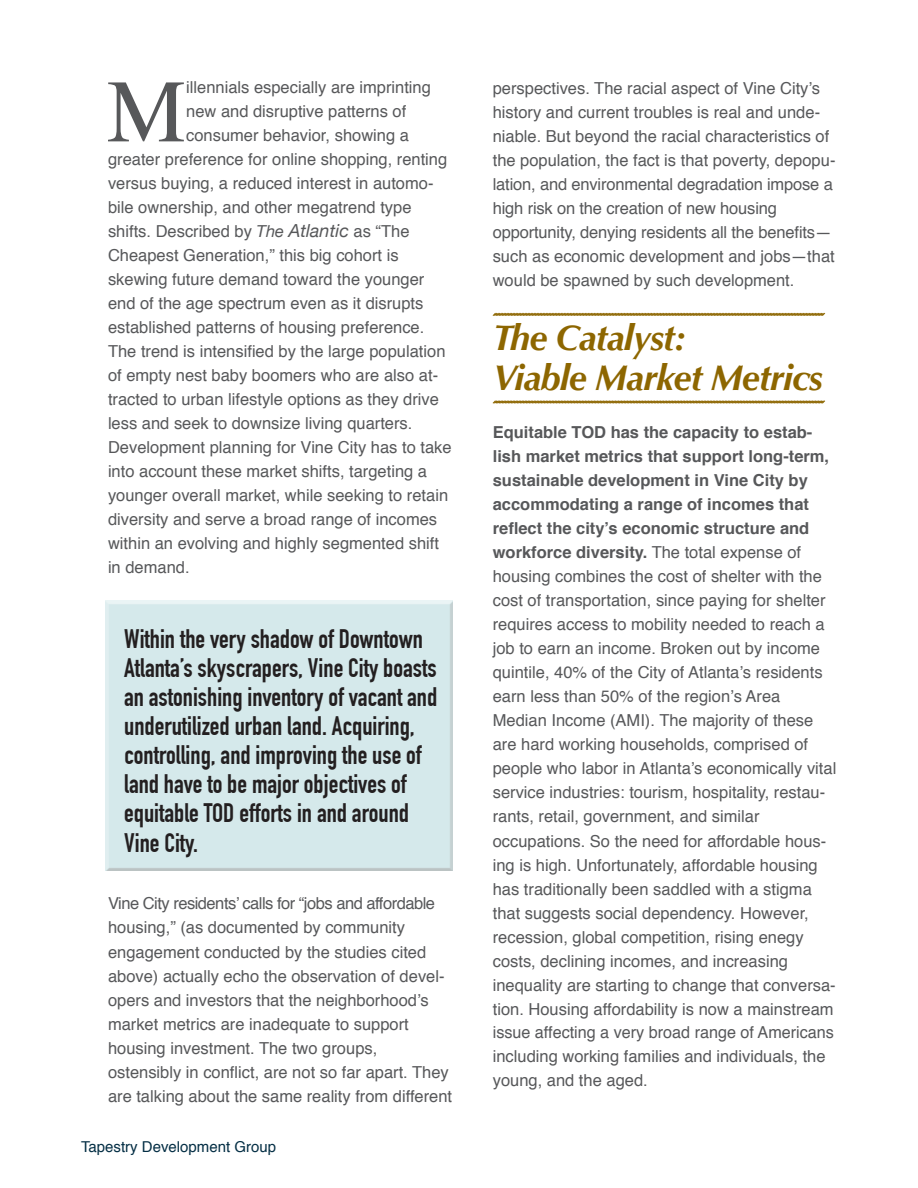
<style>
.page{position:relative;width:918px;height:1188px;background:#fff}
.page>*{position:absolute;margin:0;border:0;box-sizing:border-box;transform-origin:0 0}
.t1{font:89.1px "Times";color:#57585a}
.t2{font:italic 700 36px/40.5px "Optima";letter-spacing:-.025em;color:#8d6600}
.t3{font:700 26.25px/29.1px "DIN Condensed";color:#231f20}
.t4{font:16.5px/24px "Helvetica";color:#57585a}
.t5{font:15px "Helvetica";color:#052f45}
.s1{font-family:"Helvetica Neue";font-style:italic}
.s2{font-family:"Helvetica Neue";font-style:italic;font-size:18px}
.s3{font-weight:700}
</style>
<div class="page">
<div style="left:105px;top:599px;width:349px;height:273px;background:#d5e9eb"></div>
<svg style="left:492px;top:400px;width:334px;height:4px"></svg>
<svg style="left:492px;top:312px;width:334px;height:4px"></svg>
<h1 class="t1" style="left:107px;top:28px;width:81px">M</h1>
<p class="t4" style="left:186px;top:76px;width:246px">illennials especially are imprinting</p>
<p class="t4" style="left:186px;top:100px;width:222px">new and disruptive patterns of</p>
<p class="t4" style="left:186px;top:124px;width:224px">consumer behavior, showing a</p>
<p class="t4" style="left:108px;top:148px;width:341px">greater preference for online shopping, renting</p>
<p class="t4" style="left:108px;top:172px;width:327px">versus buying, a reduced interest in automo-</p>
<p class="t4" style="left:108px;top:196px;width:305px">bile ownership, and other megatrend type</p>
<p class="t4" style="left:108px;top:220px;width:303px">shifts. Described by <span class="s1">The</span> <span class="s2">Atlantic</span> as “The</p>
<p class="t4" style="left:108px;top:244px;width:292px">Cheapest Generation,” this big cohort is</p>
<p class="t4" style="left:108px;top:268px;width:318px">skewing future demand toward the younger</p>
<p class="t4" style="left:108px;top:292px;width:317px">end of the age spectrum even as it disrupts</p>
<p class="t4" style="left:108px;top:316px;width:318px">established patterns of housing preference.</p>
<p class="t4" style="left:108px;top:340px;width:339px">The trend is intensified by the large population</p>
<p class="t4" style="left:108px;top:364px;width:332px">of empty nest baby boomers who are also at-</p>
<p class="t4" style="left:108px;top:388px;width:333px">tracted to urban lifestyle options as they drive</p>
<p class="t4" style="left:108px;top:412px;width:306px">less and seek to downsize living quarters.</p>
<p class="t4" style="left:108px;top:436px;width:345px">Development planning for Vine City has to take</p>
<p class="t4" style="left:108px;top:460px;width:321px">into account these market shifts, targeting a</p>
<p class="t4" style="left:108px;top:484px;width:342px">younger overall market, while seeking to retain</p>
<p class="t4" style="left:108px;top:508px;width:331px">diversity and serve a broad range of incomes</p>
<p class="t4" style="left:108px;top:532px;width:333px">within an evolving and highly segmented shift</p>
<p class="t4" style="left:108px;top:556px;width:83px">in demand.</p>
<p class="t3" style="left:124px;top:624px;width:315px">Within the very shadow of Downtown Atlanta’s skyscrapers, Vine City boasts an astonishing inventory of vacant and underutilized urban land. Acquiring, controlling, and improving the use of land have to be major objectives of equitable TOD efforts in and around Vine City.</p>
<p class="t4" style="left:108px;top:892px;width:346px">Vine City residents’ calls for “jobs and affordable housing,” (as documented by community engagement conducted by the studies cited above) actually echo the observation of devel&shy;opers and investors that the neighborhood’s market metrics are inadequate to support housing investment. The two groups, ostensibly in conflict, are not so far apart. They are talking about the same reality from different</p>
<p class="t5" style="left:81px;top:1135px;width:197px">Tapestry Development Group</p>
<p class="t4" style="left:493px;top:76px;width:344px">perspectives. The racial aspect of Vine City’s history and current troubles is real and unde&shy;niable. But beyond the racial characteristics of the population, the fact is that poverty, depopu&shy;lation, and environmental degradation impose a high risk on the creation of new housing opportunity, denying residents all the benefits— such as economic development and jobs—that would be spawned by such development.</p>
<h2 class="t2" style="left:493px;top:318px;width:332px">The Catalyst:<br>Viable Market Metrics</h2>
<p class="t4" style="left:493px;top:421px;width:345px"><span class="s3">Equitable TOD has the capacity to estab&shy;lish market metrics that support long-term, sustainable development in Vine City by accommodating a range of incomes that reflect the city’s economic structure and workforce diversity.</span> The total expense of housing combines the cost of shelter with the cost of transportation, since paying for shelter requires access to mobility needed to reach a job to earn an income. Broken out by income quintile, 40% of the City of Atlanta’s residents earn less than 50% of the region’s Area Median Income (AMI). The majority of these are hard working households, comprised of people who labor in Atlanta’s economically vital service industries: tourism, hospitality, restau&shy;rants, retail, government, and similar occupations. So the need for affordable hous&shy;ing is high. Unfortunately, affordable housing has traditionally been saddled with a stigma that suggests social dependency. However, recession, global competition, rising enegy costs, declining incomes, and increasing inequality are starting to change that conversa&shy;tion. Housing affordability is now a mainstream issue affecting a very broad range of Americans including working families and individuals, the young, and the aged.</p>
</div>
